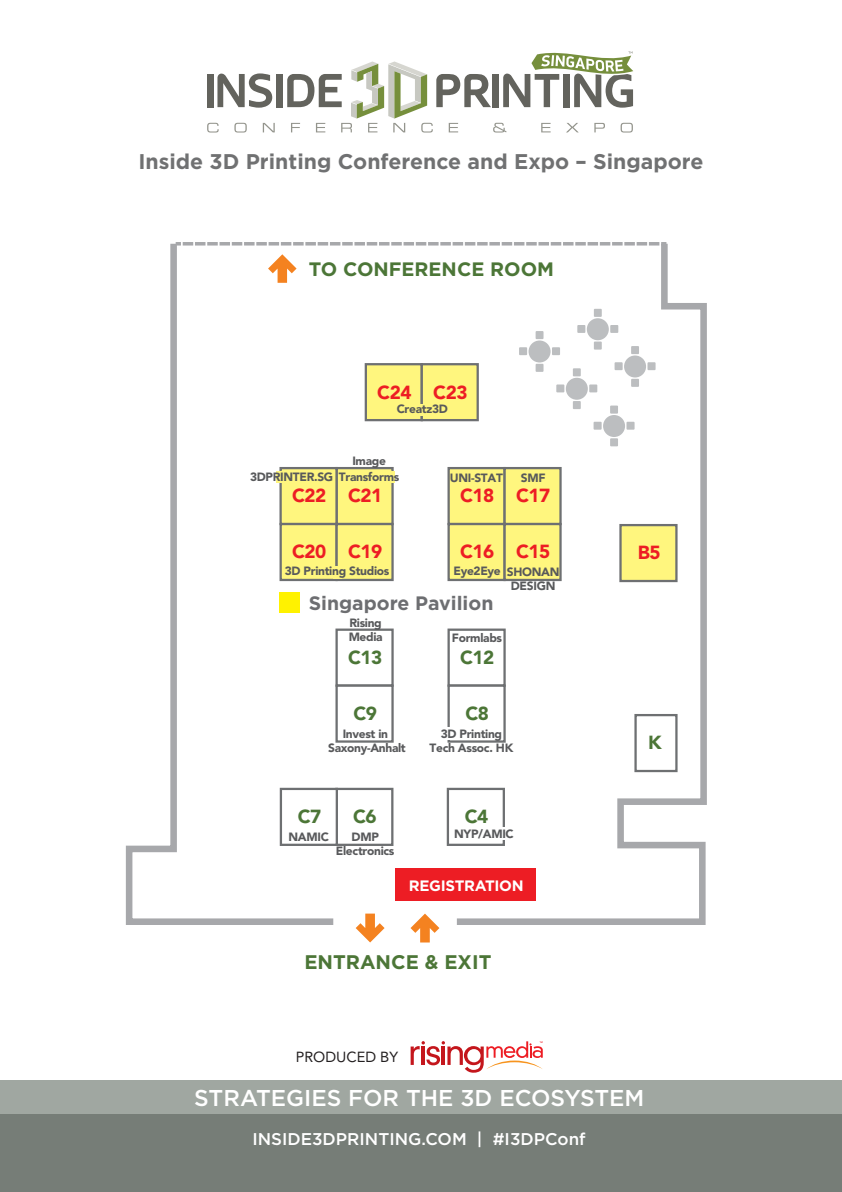
<style>
.page{position:relative;width:842px;height:1192px;background:#fff}
.page>*{position:absolute;margin:0;border:0;box-sizing:border-box;transform-origin:0 0}
.t1{font:500 22.9px "Gotham";color:#fff}
.t2{font:700 21.25px "Gotham";color:#707172}
.t3{font:700 19.7px "Gotham HTF";color:#4c7637}
.t4{font:700 19.4px "Gotham HTF";color:#6d6e71}
.t5{font:700 19.4px "Gotham HTF";color:#4c7637}
.t6{font:900 18.8px "Avenir";letter-spacing:-.025em;color:#ed1d24}
.t7{font:900 18.8px "Avenir";letter-spacing:-.025em;color:#4c7637}
.t8{font:500 17px "Gotham";color:#fff}
.t9{font:700 15.05px "Gotham HTF";letter-spacing:-.02em;color:#fff}
.t10{font:14.55px "Avenir";color:#231f20}
.t11{font:900 11.95px/14.3px "Avenir";letter-spacing:-.025em;color:#58595b;text-align:center}
</style>
<div class="page">
<svg style="left:411px;top:1041px;width:132px;height:32px"></svg>
<div style="left:207px;top:74px;width:7px;height:33px;background:#63635d"></div>
<svg style="left:217px;top:73px;width:55px;height:35px"></svg>
<div style="left:276px;top:74px;width:7px;height:33px;background:#63635d"></div>
<svg style="left:207px;top:123px;width:12px;height:10px"></svg>
<svg style="left:234px;top:123px;width:13px;height:10px"></svg>
<svg style="left:263px;top:123px;width:12px;height:9px"></svg>
<svg style="left:287px;top:51px;width:346px;height:82px"></svg>
<div style="left:365px;top:363px;width:58px;height:58px;background:#fff67e;border:2px solid #6e7072"></div>
<div style="left:421px;top:363px;width:58px;height:58px;background:#fff67e;border:2px solid #6e7072"></div>
<div style="left:335px;top:467px;width:59px;height:58px;background:#fff67e;border:2px solid #6e7072"></div>
<div style="left:335px;top:523px;width:59px;height:58px;background:#fff67e;border:2px solid #6e7072"></div>
<svg style="left:447px;top:467px;width:3px;height:56px"></svg>
<svg style="left:447px;top:523px;width:3px;height:58px"></svg>
<div style="left:335px;top:629px;width:59px;height:58px;background:#fff;border:2px solid #6e7072"></div>
<div style="left:335px;top:684px;width:59px;height:59px;background:#fff;border:2px solid #6e7072"></div>
<svg style="left:447px;top:629px;width:3px;height:55px"></svg>
<svg style="left:447px;top:684px;width:3px;height:59px"></svg>
<div style="left:335px;top:788px;width:58px;height:58px;background:#fff;border:2px solid #6e7072"></div>
<svg style="left:447px;top:788px;width:3px;height:58px"></svg>
<svg style="left:450px;top:242px;width:257px;height:683px"></svg>
<svg style="left:125px;top:242px;width:215px;height:683px"></svg>
<svg style="left:410px;top:914px;width:29px;height:28px"></svg>
<svg style="left:356px;top:914px;width:29px;height:28px"></svg>
<svg style="left:268px;top:254px;width:29px;height:29px"></svg>
<svg style="left:176px;top:242px;width:490px;height:4px;background:#bcbcbe"></svg>
<div style="left:279px;top:592px;width:21px;height:21px;background:#fff200"></div>
<div style="left:386px;top:471px;width:8px;height:12px;background:#fff67e"></div>
<div style="left:277px;top:471px;width:8px;height:12px;background:#fff67e"></div>
<div style="left:333px;top:566px;width:8px;height:13px;background:#fff67e"></div>
<div style="left:417px;top:404px;width:8px;height:11px;background:#fff67e"></div>
<div style="left:0;top:1080px;width:842px;height:94px;background:#a0a7a1"></div>
<div style="left:0;top:1114px;width:842px;height:78px;background:#767d77"></div>
<div style="left:444px;top:727px;width:8px;height:13px;background:#fff"></div>
<div style="left:396px;top:868px;width:140px;height:33px;background:#ed1d24"></div>
<div style="left:499px;top:828px;width:9px;height:12px;background:#fff"></div>
<div style="left:528px;top:340px;width:22px;height:22px;background:#bcbec0;border-radius:50%"></div>
<div style="left:536px;top:331px;width:7px;height:8px;background:#bcbec0"></div>
<div style="left:536px;top:364px;width:7px;height:8px;background:#bcbec0"></div>
<div style="left:519px;top:347px;width:8px;height:8px;background:#bcbec0"></div>
<div style="left:552px;top:347px;width:8px;height:8px;background:#bcbec0"></div>
<div style="left:566px;top:378px;width:22px;height:22px;background:#bcbec0;border-radius:50%"></div>
<div style="left:573px;top:368px;width:8px;height:8px;background:#bcbec0"></div>
<div style="left:573px;top:401px;width:8px;height:8px;background:#bcbec0"></div>
<div style="left:556px;top:384px;width:8px;height:8px;background:#bcbec0"></div>
<div style="left:589px;top:384px;width:8px;height:8px;background:#bcbec0"></div>
<div style="left:587px;top:318px;width:22px;height:22px;background:#bcbec0;border-radius:50%"></div>
<div style="left:594px;top:309px;width:8px;height:8px;background:#bcbec0"></div>
<div style="left:594px;top:342px;width:8px;height:8px;background:#bcbec0"></div>
<div style="left:577px;top:325px;width:8px;height:8px;background:#bcbec0"></div>
<div style="left:610px;top:325px;width:8px;height:8px;background:#bcbec0"></div>
<div style="left:624px;top:356px;width:22px;height:22px;background:#bcbec0;border-radius:50%"></div>
<div style="left:631px;top:346px;width:8px;height:8px;background:#bcbec0"></div>
<div style="left:631px;top:379px;width:8px;height:8px;background:#bcbec0"></div>
<div style="left:615px;top:362px;width:8px;height:8px;background:#bcbec0"></div>
<div style="left:647px;top:362px;width:8px;height:8px;background:#bcbec0"></div>
<div style="left:603px;top:415px;width:22px;height:22px;background:#bcbec0;border-radius:50%"></div>
<div style="left:610px;top:406px;width:8px;height:8px;background:#bcbec0"></div>
<div style="left:610px;top:438px;width:8px;height:8px;background:#bcbec0"></div>
<div style="left:594px;top:422px;width:8px;height:8px;background:#bcbec0"></div>
<div style="left:626px;top:422px;width:8px;height:8px;background:#bcbec0"></div>
<h2 class="t2" style="left:138px;top:149px;width:567px">Inside 3D Printing Conference and Expo – Singapore</h2>
<h3 class="t5" style="left:309px;top:258px;width:247px">TO CONFERENCE ROOM</h3>
<h3 class="t6" style="left:377px;top:381px;width:92px">C24 C23</h3>
<p class="t11" style="left:397px;top:401px;width:53px">Creatz3D</p>
<p class="t11" style="left:250px;top:453px;width:151px;line-height:16.1px;text-align:left;text-indent:102px">Image<br>3DPRINTER.SG Transforms</p>
<p class="t11" style="left:450px;top:470px;width:55px">UNI-STAT</p>
<p class="t11" style="left:521px;top:470px;width:26px">SMF</p>
<h3 class="t6" style="left:292px;top:484px;width:92px">C22 C21</h3>
<h3 class="t6" style="left:460px;top:484px;width:92px">C18 C17</h3>
<h3 class="t6" style="left:292px;top:540px;width:92px">C20 C19</h3>
<h3 class="t6" style="left:460px;top:540px;width:92px">C16 C15</h3>
<p class="t11" style="left:285px;top:564px;width:106px">3D Printing Studios</p>
<p class="t11" style="left:453px;top:563px;width:49px">Eye2Eye</p>
<p class="t11" style="left:507px;top:564px;width:54px">SHONAN<br>DESIGN</p>
<h3 class="t4" style="left:309px;top:592px;width:186px">Singapore Pavilion</h3>
<p class="t11" style="left:349px;top:616px;width:35px;text-align:left">Rising<br>Media</p>
<p class="t11" style="left:452px;top:630px;width:52px">Formlabs</p>
<h3 class="t7" style="left:348px;top:646px;width:36px">C13</h3>
<h3 class="t7" style="left:460px;top:646px;width:36px">C12</h3>
<h3 class="t7" style="left:353px;top:702px;width:25px">C9</h3>
<h3 class="t7" style="left:465px;top:702px;width:25px">C8</h3>
<p class="t11" style="left:328px;top:726px;width:79px">Invest in<br>Saxony-Anhalt</p>
<p class="t11" style="left:430px;top:726px;width:85px">3D Printing<br>Tech Assoc. HK</p>
<h3 class="t7" style="left:298px;top:805px;width:25px">C7</h3>
<h3 class="t7" style="left:353px;top:805px;width:25px">C6</h3>
<h3 class="t7" style="left:465px;top:805px;width:25px">C4</h3>
<p class="t11" style="left:288px;top:829px;width:42px">NAMIC</p>
<p class="t11" style="left:336px;top:829px;width:60px">DMP<br>Electronics</p>
<p class="t11" style="left:454px;top:827px;width:61px">NYP/AMIC</p>
<p class="t9" style="left:409px;top:877px;width:116px">REGISTRATION</p>
<h3 class="t3" style="left:304px;top:951px;width:189px">ENTRANCE &amp; EXIT</h3>
<p class="t10" style="left:296px;top:1049px;width:104px">PRODUCED BY</p>
<h3 class="t6" style="left:638px;top:541px;width:24px">B5</h3>
<h3 class="t7" style="left:648px;top:731px;width:15px">K</h3>
<h1 class="t1" style="left:194px;top:1085px;width:452px">STRATEGIES FOR THE 3D ECOSYSTEM</h1>
<h3 class="t8" style="left:252px;top:1129px;width:335px">INSIDE3DPRINTING.COM | #I3DPConf</h3>
</div>
